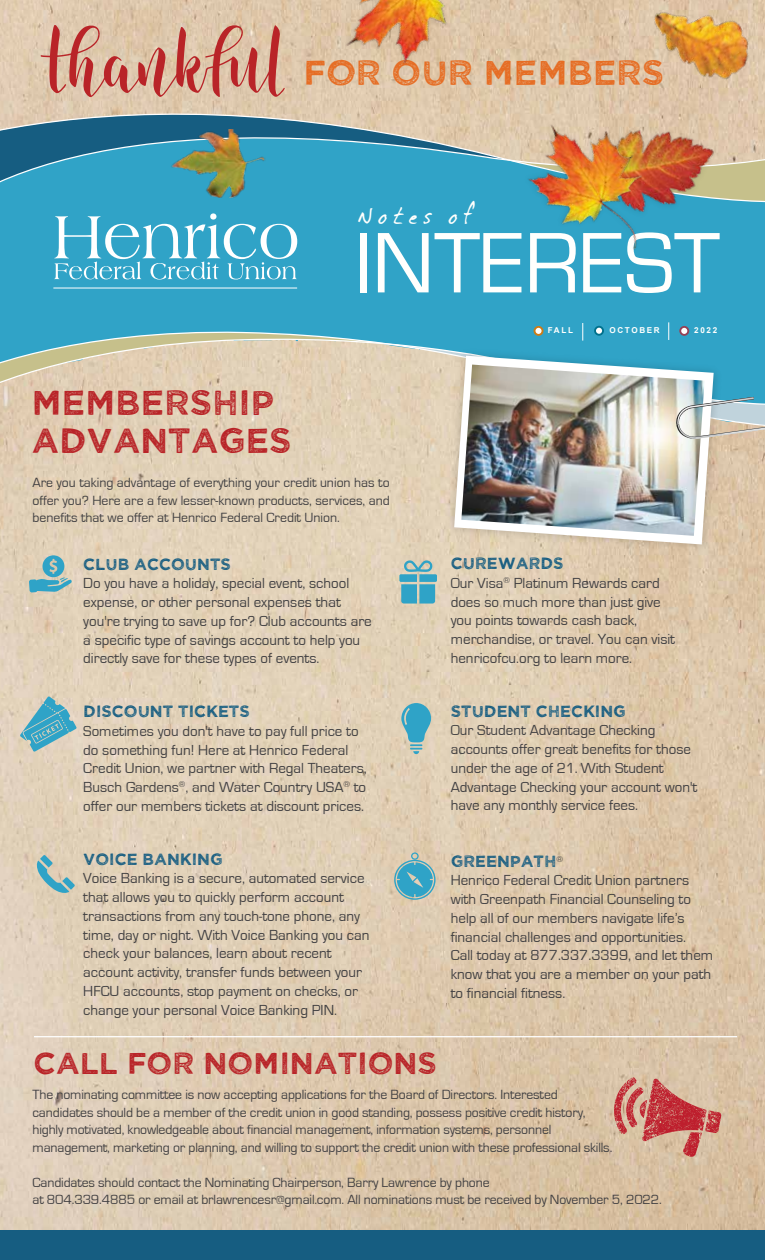
<style>
.page{position:relative;width:765px;height:1260px;background:#fff}
.page>*{position:absolute;margin:0;border:0;box-sizing:border-box;transform-origin:0 0}
.t1{font:89px "Eurostile";color:#fffffd}
.t2{font:35px/37.5px "Wicked Grit";color:#b92428}
.t3{font:35px "Wicked Grit";color:#e66d24}
.t4{font:30.38px "Wicked Grit";color:#b92428}
.t5{font:19.75px "Dirty Darren";letter-spacing:.28em;color:#fffffd}
.t6{font:16.25px "Wicked Grit";color:#165d81}
.t7{font:15px/18.8px "Eurostile";color:#414042}
.t8{font:13.75px/17.5px "Eurostile";letter-spacing:-.01em;color:#414042}
.t9{font:700 8.12px "Arial";letter-spacing:.2em;color:#fffffd}
</style>
<div class="page">
<img style="left:0;top:0;width:765px;height:1230px">
<hr style="left:34px;top:1036px;width:703px;height:1px;background:#fff">
<div style="left:0;top:229px;width:765px;height:93px;background:#30a3c7"></div>
<svg style="left:54px;top:229px;width:243px;height:51px;background:#5cb6d2"></svg>
<hr style="left:53px;top:288px;width:244px;height:1px;background:#fff">
<svg style="left:0;top:47px;width:619px;height:41px;background:#dec8ac"></svg>
<svg style="left:0;top:88px;width:765px;height:141px;background:#5ba3b6"></svg>
<div style="left:0;top:1230px;width:765px;height:30px;background:#165d81"></div>
<img style="left:442px;top:440px;width:284px;height:117px">
<svg style="left:454px;top:440px;width:260px;height:104px"></svg>
<img style="left:461px;top:440px;width:244px;height:96px">
<svg style="left:0;top:322px;width:765px;height:118px;background:#abbfb8"></svg>
<svg style="left:614px;top:1077px;width:107px;height:80px;background:#cf897b"></svg>
<svg style="left:399px;top:560px;width:38px;height:44px;background:#73b4c0"></svg>
<svg style="left:36px;top:855px;width:39px;height:39px;background:#aac1ba"></svg>
<svg style="left:20px;top:696px;width:57px;height:56px;background:#92bdc1"></svg>
<svg style="left:401px;top:703px;width:30px;height:51px;background:#78b5c0"></svg>
<svg style="left:394px;top:852px;width:42px;height:48px;background:#7eb4bc"></svg>
<svg style="left:42px;top:555px;width:22px;height:22px"></svg>
<svg style="left:29px;top:559px;width:43px;height:34px"></svg>
<img style="left:581px;top:73px;width:150px;height:177px">
<img style="left:619px;top:0;width:146px;height:121px">
<img style="left:485px;top:97px;width:207px;height:200px">
<svg style="left:40px;top:25px;width:245px;height:73px;background:#d49e8a"></svg>
<img style="left:322px;top:0;width:201px;height:111px">
<img style="left:168px;top:125px;width:99px;height:76px">
<h2 class="t3" style="left:303px;top:57px;width:363px">FOR OUR MEMBERS</h2>
<h2 class="t2" style="left:31px;top:385px;width:262px">MEMBERSHIP<br>ADVANTAGES</h2>
<h3 class="t5" style="left:360px;top:205px;width:115px">Notes of</h3>
<h1 class="t1" style="left:354px;top:215px;width:367px">INTEREST</h1>
<p class="t9" style="left:548px;top:325px;width:27px">FALL</p>
<p class="t9" style="left:610px;top:325px;width:52px">OCTOBER</p>
<p class="t9" style="left:694px;top:325px;width:24px">2022</p>
<p class="t8" style="left:32px;top:474px;width:359px;text-align:justify">Are you taking advantage of everything your credit union has to offer you? Here are a few lesser-known products, services, and benefits that we offer at Henrico Federal Credit Union.</p>
<p class="t6" style="left:83px;top:557px;width:149px">CLUB ACCOUNTS</p>
<p class="t7" style="left:83px;top:574px;width:290px">Do you have a holiday, special event, school expense, or other personal expenses that you're trying to save up for? Club accounts are a specific type of savings account to help you directly save for these types of events.</p>
<p class="t6" style="left:83px;top:704px;width:168px">DISCOUNT TICKETS</p>
<p class="t7" style="left:83px;top:722px;width:285px">Sometimes you don't have to pay full price to do something fun! Here at Henrico Federal Credit Union, we partner with Regal Theaters, Busch Gardens<sup>®</sup>, and Water Country USA<sup>®</sup> to offer our members tickets at discount prices.</p>
<p class="t6" style="left:83px;top:852px;width:141px">VOICE BANKING</p>
<p class="t7" style="left:83px;top:869px;width:288px">Voice Banking is a secure, automated service that allows you to quickly perform account transactions from any touch-tone phone, any time, day or night. With Voice Banking you can check your balances, learn about recent account activity, transfer funds between your HFCU accounts, stop payment on checks, or change your personal Voice Banking PIN.</p>
<h3 class="t4" style="left:34px;top:1050px;width:405px">CALL FOR NOMINATIONS</h3>
<p class="t6" style="left:451px;top:556px;width:114px">CUREWARDS</p>
<p class="t7" style="left:451px;top:574px;width:226px">Our Visa<sup>®</sup> Platinum Rewards card does so much more than just give you points towards cash back, merchandise, or travel. You can visit henricofcu.org to learn more.</p>
<p class="t6" style="left:451px;top:703px;width:177px">STUDENT CHECKING</p>
<p class="t7" style="left:451px;top:721px;width:248px">Our Student Advantage Checking accounts offer great benefits for those under the age of 21. With Student Advantage Checking your account won't have any monthly service fees.</p>
<p class="t6" style="left:451px;top:853px;width:114px">GREENPATH<sup>®</sup></p>
<p class="t7" style="left:451px;top:871px;width:264px">Henrico Federal Credit Union partners with Greenpath Financial Counseling to help all of our members navigate life’s financial challenges and opportunities.<br>Call today at 877.337.3399, and let them know that you are a member on your path to financial fitness.</p>
<p class="t8" style="left:32px;top:1086px;width:581px">The nominating committee is now accepting applications for the Board of Directors. Interested candidates should be a member of the credit union in good standing, possess positive credit history, highly motivated, knowledgeable about financial management, information systems, personnel management, marketing or planning, and willing to support the credit union with these professional skills.</p>
<p class="t8" style="left:32px;top:1174px;width:631px">Candidates should contact the Nominating Chairperson, Barry Lawrence by phone<br>at 804.339.4885 or email at brlawrencesr@gmail.com. All nominations must be received by November 5, 2022.</p>
</div>
